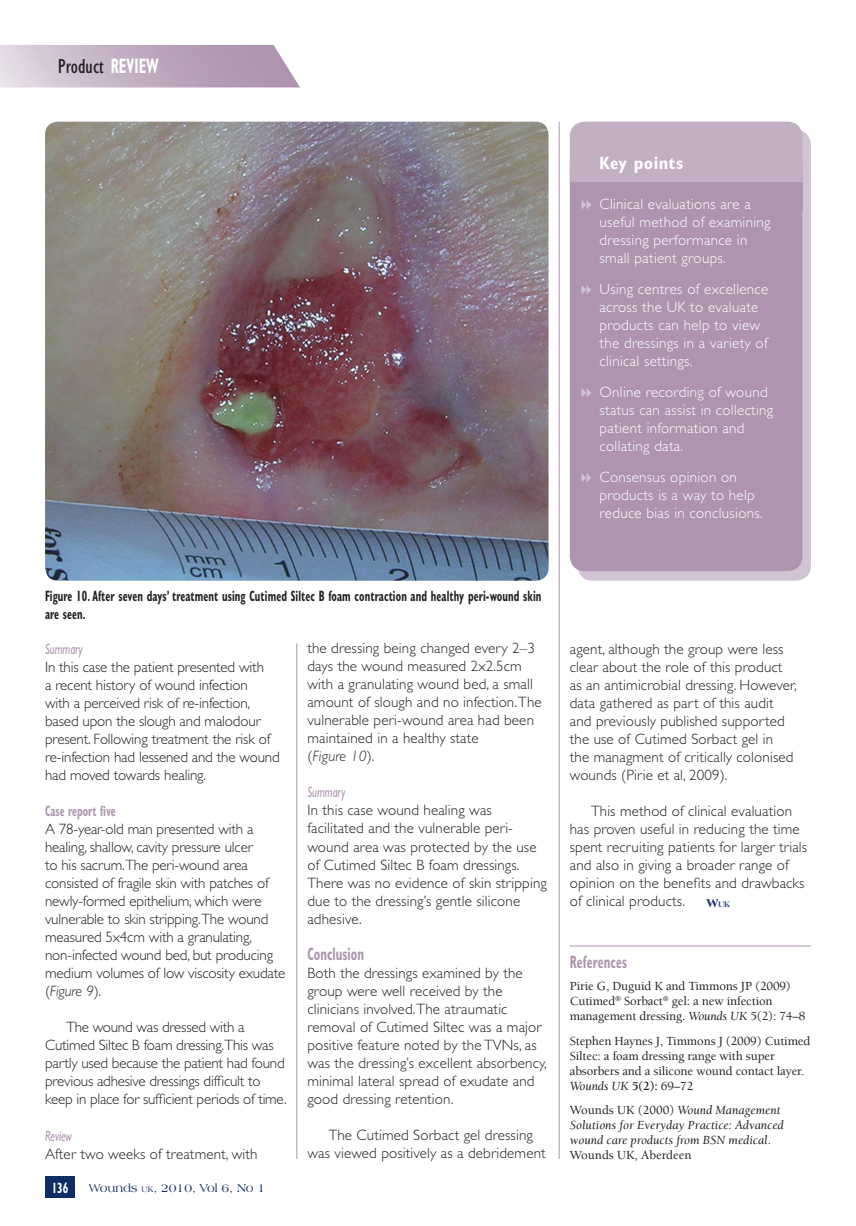
<style>
.page{position:relative;width:856px;height:1226px;background:#fff}
.page>*{position:absolute;margin:0;border:0;box-sizing:border-box;transform-origin:0 0}
.t1{font:condensed 21px "Gill Sans";color:#231f20}
.A_Header{font:700 condensed 18px "Gill Sans";color:#ae94af;scale:.7 1}
.Reference_header{font:700 condensed 18px "Gill Sans";letter-spacing:.01em;color:#ae94af;scale:.7 1}
.t2{font:700 condensed 18px "Gill Sans";letter-spacing:.02em;color:#fff}
.Bodytext{font:300 15px/18px "Gill Sans";letter-spacing:.01em;color:#231f20}
.Bodytext-2{font:300 15px/18px "Gill Sans";letter-spacing:-.01em;color:#231f20}
.key_point{font:300 15px/18px "Gill Sans";letter-spacing:.02em;color:#fff}
.First_para{font:300 15px/18px "Gill Sans";letter-spacing:.01em;color:#231f20}
.Bodytext-3{font:300 15px/18px "Gill Sans";letter-spacing:-.015em;color:#231f20}
.t3{font:700 condensed 15px/18px "Gill Sans";letter-spacing:.01em;color:#231f20;scale:.7 1}
.B_Header{font:italic 15px "Gill Sans";color:#ae94af;scale:.7 1}
.B_Header-2{font:700 condensed 15px "Gill Sans";color:#ae94af;scale:.7 1}
.t4{font:700 condensed 15px "Gill Sans";color:#fff;scale:.7 1}
.reference_body{font:500 12.75px/15px "Berkeley";letter-spacing:-.01em;color:#231f20}
.reference_body-2{font:italic 12.75px/15px "Berkeley";color:#231f20}
.t5{font:12px "Americana BT";color:#0f2d65}
.t6{font:800 8.4px "Americana BT";color:#39588b}
.s1{font-weight:700;color:#fff}
.s2{font-style:italic}
.s3{font-size:8.4px}
.s4{font-size:12px;color:#0f2d65}
.s5{font-weight:400;font-style:italic}
.s6{font-weight:700}
.s7{font-weight:500;font-style:normal}
</style>
<div class="page">
<div style="left:45px;top:1176px;width:30px;height:21px;background:#0f2d65"></div>
<svg style="left:0;top:45px;width:300px;height:42px;background:#c5b2c6"></svg>
<hr style="left:569px;top:945px;width:241px;height:1px;background:#ae94af">
<hr style="left:296px;top:643px;width:1px;height:515px;background:#ae94af">
<hr style="left:559px;top:122px;width:1px;height:1036px;background:#ae94af">
<div style="left:577px;top:130px;width:233px;height:450px;background:#d0c3d3;border-radius:15px"></div>
<div style="left:569px;top:149px;width:233px;height:422px;background:#ae94af;border-radius:15px"></div>
<div style="left:569px;top:122px;width:233px;height:75px;background:#c2afc4;border-radius:15px"></div>
<div style="left:569px;top:183px;width:233px;height:27px;background:#ae94af"></div>
<img style="left:45px;top:122px;width:503px;height:458px">
<p class="t1" style="left:58px;top:55px;width:102px">Product <span class="s1">REVIEW</span></p>
<p class="t2" style="left:599px;top:152px;width:85px">Key points</p>
<p class="key_point" style="left:599px;top:195px;width:172px">Clinical evaluations are a useful method of examining dressing performance in small patient groups.</p>
<p class="key_point" style="left:599px;top:280px;width:170px">Using centres of excellence across the UK to evaluate products can help to view the dressings in a variety of clinical settings.</p>
<p class="key_point" style="left:599px;top:383px;width:175px">Online recording of wound status can assist in collecting patient information and collating data.</p>
<p class="key_point" style="left:599px;top:468px;width:165px">Consensus opinion on products is a way to help reduce bias in conclusions.</p>
<p class="t3" style="left:45px;top:586px;width:710px">Figure 10. After seven days’ treatment using Cutimed Siltec B foam contraction and healthy peri-wound skin are seen.</p>
<p class="B_Header" style="left:45px;top:640px;width:56px">Summary</p>
<p class="Bodytext-2" style="left:45px;top:658px;width:236px">In this case the patient presented with<br>a recent history of wound infection<br>with a perceived risk of re-infection, based upon the slough and malodour present. Following treatment the risk of re-infection had lessened and the wound had moved towards healing.</p>
<p class="B_Header-2" style="left:45px;top:802px;width:102px">Case report five</p>
<p class="Bodytext-2" style="left:45px;top:820px;width:242px">A 78-year-old man presented with a healing, shallow, cavity pressure ulcer<br>to his sacrum.The peri-wound area consisted of fragile skin with patches of newly-formed epithelium, which were vulnerable to skin stripping.The wound measured 5x4cm with a granulating, non-infected wound bed, but producing medium volumes of low viscosity exudate (<span class="s2">Figure 9</span>).</p>
<p class="Bodytext-3" style="left:45px;top:1018px;width:243px;text-indent:21px">The wound was dressed with a Cutimed Siltec B foam dressing.This was partly used because the patient had found previous adhesive dressings difficult to keep in place for sufficient periods of time.</p>
<p class="B_Header" style="left:45px;top:1126px;width:40px">Review</p>
<p class="Bodytext" style="left:45px;top:1144px;width:214px">After two weeks of treatment, with</p>
<p class="t4" style="left:52px;top:1178px;width:25px">136</p>
<p class="t5" style="left:89px;top:1180px;width:178px">Wounds <span class="s3">uk</span>, 2010, Vol 6, No 1</p>
<p class="Bodytext" style="left:307px;top:639px;width:236px">the dressing being changed every 2–3 days the wound measured 2x2.5cm with a granulating wound bed, a small amount of slough and no infection. The vulnerable peri-wound area had been maintained in a healthy state<br>(<span class="s2">Figure 10</span>).</p>
<p class="B_Header" style="left:307px;top:783px;width:56px">Summary</p>
<p class="Bodytext" style="left:307px;top:801px;width:241px">In this case wound healing was facilitated and the vulnerable peri&shy;wound area was protected by the use of Cutimed Siltec B foam dressings.<br>There was no evidence of skin stripping due to the dressing’s gentle silicone adhesive.</p>
<p class="A_Header" style="left:307px;top:942px;width:82px">Conclusion</p>
<p class="First_para" style="left:307px;top:963px;width:241px">Both the dressings examined by the group were well received by the clinicians involved. The atraumatic removal of Cutimed Siltec was a major positive feature noted by the TVNs, as was the dressing’s excellent absorbency, minimal lateral spread of exudate and good dressing retention.</p>
<p class="Bodytext" style="left:307px;top:1125px;width:240px;text-align:center">The Cutimed Sorbact gel dressing<br>was viewed positively as a debridement</p>
<p class="Bodytext" style="left:569px;top:639px;width:228px">agent, although the group were less clear about the role of this product as an antimicrobial dressing. However, data gathered as part of this audit and previously published supported the use of Cutimed Sorbact gel in<br>the managment of critically colonised wounds (Pirie et al, 2009).</p>
<p class="Bodytext" style="left:569px;top:801px;width:239px;text-indent:21px">This method of clinical evaluation has proven useful in reducing the time spent recruiting patients for larger trials and also in giving a broader range of opinion on the benefits and drawbacks of clinical products.</p>
<p class="t6" style="left:706px;top:898px;width:25px"><span class="s4">W</span>uk</p>
<p class="Reference_header" style="left:569px;top:950px;width:83px">References</p>
<p class="reference_body" style="left:569px;top:978px;width:237px">Pirie G, Duguid K and Timmons JP (2009)<br>Cutimed<sup>®</sup> Sorbact<sup>®</sup> gel: a new infection management dressing. <span class="s5">Wounds UK</span> 5(2): 74–8</p>
<p class="reference_body" style="left:569px;top:1033px;width:242px">Stephen Haynes J, Timmons J (2009) Cutimed Siltec: a foam dressing range with super absorbers and a silicone wound contact layer.<br><span class="s5">Wounds UK</span> <span class="s6">5(2):</span> 69–72</p>
<p class="reference_body-2" style="left:569px;top:1102px;width:215px"><span class="s7">Wounds UK (2000)</span> Wound Management Solutions for Everyday Practice: Advanced wound care products from BSN medical<span class="s7">.<br>Wounds UK, Aberdeen</span></p>
</div>
